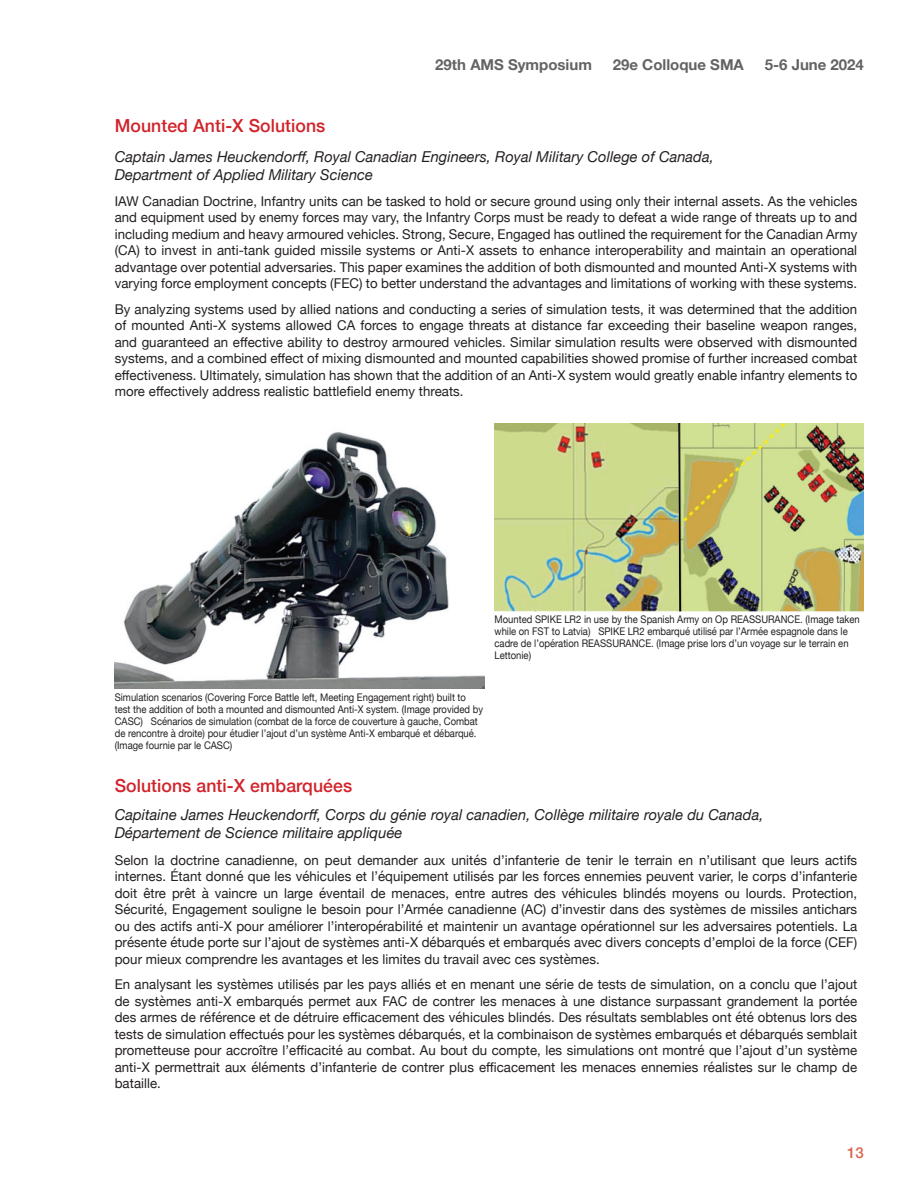
<style>
.page{position:relative;width:918px;height:1188px;background:#fff}
.page>*{position:absolute;margin:0;border:0;box-sizing:border-box;transform-origin:0 0}
.t1{font:500 18px "Helvetica Neue";letter-spacing:.005em;color:#d1232a}
.t2{font:italic 15px/18px "Helvetica Neue";letter-spacing:.005em;color:#231f20}
.t3{font:700 15px "Helvetica Neue";color:#636366}
.t4{font:500 15px "Helvetica Neue";color:#db634b}
.t5{font:13.5px/16.5px "Helvetica Neue";letter-spacing:.005em;color:#231f20;text-align:justify}
.t6{font:10.5px/12px "Helvetica Neue";color:#231f20;scale:.9 1}
</style>
<div class="page">
<img style="left:115px;top:432px;width:369px;height:257px">
<img style="left:495px;top:424px;width:369px;height:189px">
<p class="t3" style="left:435px;top:53px;width:158px">29th AMS Symposium</p>
<p class="t3" style="left:613px;top:53px;width:133px">29e Colloque SMA</p>
<p class="t3" style="left:765px;top:53px;width:101px">5-6 June 2024</p>
<h1 class="t1" style="left:115px;top:111px;width:212px">Mounted Anti-X Solutions</h1>
<p class="t2" style="left:115px;top:149px;width:601px">Captain James Heuckendorff, Royal Canadian Engineers, Royal Military College of Canada,<br>Department of Applied Military Science</p>
<p class="t5" style="left:115px;top:193px;width:744px">IAW Canadian Doctrine, Infantry units can be tasked to hold or secure ground using only their internal assets. As the vehicles and equipment used by enemy forces may vary, the Infantry Corps must be ready to defeat a wide range of threats up to and including medium and heavy armoured vehicles. Strong, Secure, Engaged has outlined the requirement for the Canadian Army (CA) to invest in anti-tank guided missile systems or Anti-X assets to enhance interoperability and maintain an operational advantage over potential adversaries. This paper examines the addition of both dismounted and mounted Anti-X systems with varying force employment concepts (FEC) to better understand the advantages and limitations of working with these systems.</p>
<p class="t5" style="left:115px;top:301px;width:744px">By analyzing systems used by allied nations and conducting a series of simulation tests, it was determined that the addition of mounted Anti-X systems allowed CA forces to engage threats at distance far exceeding their baseline weapon ranges, and guaranteed an effective ability to destroy armoured vehicles. Similar simulation results were observed with dismounted systems, and a combined effect of mixing dismounted and mounted capabilities showed promise of further increased combat effectiveness. Ultimately, simulation has shown that the addition of an Anti-X system would greatly enable infantry elements to more effectively address realistic battlefield enemy threats.</p>
<p class="t6" style="left:495px;top:614px;width:407px">Mounted SPIKE LR2 in use by the Spanish Army on Op REASSURANCE. (Image taken while on FST to Latvia) SPIKE LR2 embarqué utilisé par l’Armée espagnole dans le cadre de l’opération REASSURANCE. (Image prise lors d’un voyage sur le terrain en Lettonie)</p>
<p class="t6" style="left:115px;top:692px;width:411px">Simulation scenarios (Covering Force Battle left, Meeting Engagement right) built to test the addition of both a mounted and dismounted Anti-X system. (Image provided by CASC) Scénarios de simulation (combat de la force de couverture à gauche, Combat de rencontre à droite) pour étudier l’ajout d’un système Anti-X embarqué et débarqué. (Image fournie par le CASC)</p>
<h1 class="t1" style="left:115px;top:771px;width:239px">Solutions anti-X embarquées</h1>
<p class="t2" style="left:115px;top:807px;width:650px">Capitaine James Heuckendorff, Corps du génie royal canadien, Collège militaire royale du Canada,<br>Département de Science militaire appliquée</p>
<p class="t5" style="left:115px;top:853px;width:744px">Selon la doctrine canadienne, on peut demander aux unités d’infanterie de tenir le terrain en n’utilisant que leurs actifs internes. Étant donné que les véhicules et l’équipement utilisés par les forces ennemies peuvent varier, le corps d’infanterie doit être prêt à vaincre un large éventail de menaces, entre autres des véhicules blindés moyens ou lourds. Protection, Sécurité, Engagement souligne le besoin pour l’Armée canadienne (AC) d’investir dans des systèmes de missiles antichars ou des actifs anti-X pour améliorer l’interopérabilité et maintenir un avantage opérationnel sur les adversaires potentiels. La présente étude porte sur l’ajout de systèmes anti-X débarqués et embarqués avec divers concepts d’emploi de la force (CEF) pour mieux comprendre les avantages et les limites du travail avec ces systèmes.</p>
<p class="t5" style="left:115px;top:977px;width:744px">En analysant les systèmes utilisés par les pays alliés et en menant une série de tests de simulation, on a conclu que l’ajout de systèmes anti-X embarqués permet aux FAC de contrer les menaces à une distance surpassant grandement la portée des armes de référence et de détruire efficacement des véhicules blindés. Des résultats semblables ont été obtenus lors des tests de simulation effectués pour les systèmes débarqués, et la combinaison de systèmes embarqués et débarqués semblait prometteuse pour accroître l’efficacité au combat. Au bout du compte, les simulations ont montré que l’ajout d’un système anti-X permettrait aux éléments d’infanterie de contrer plus efficacement les menaces ennemies réalistes sur le champ de bataille.</p>
<p class="t4" style="left:847px;top:1141px;width:18px">13</p>
</div>
